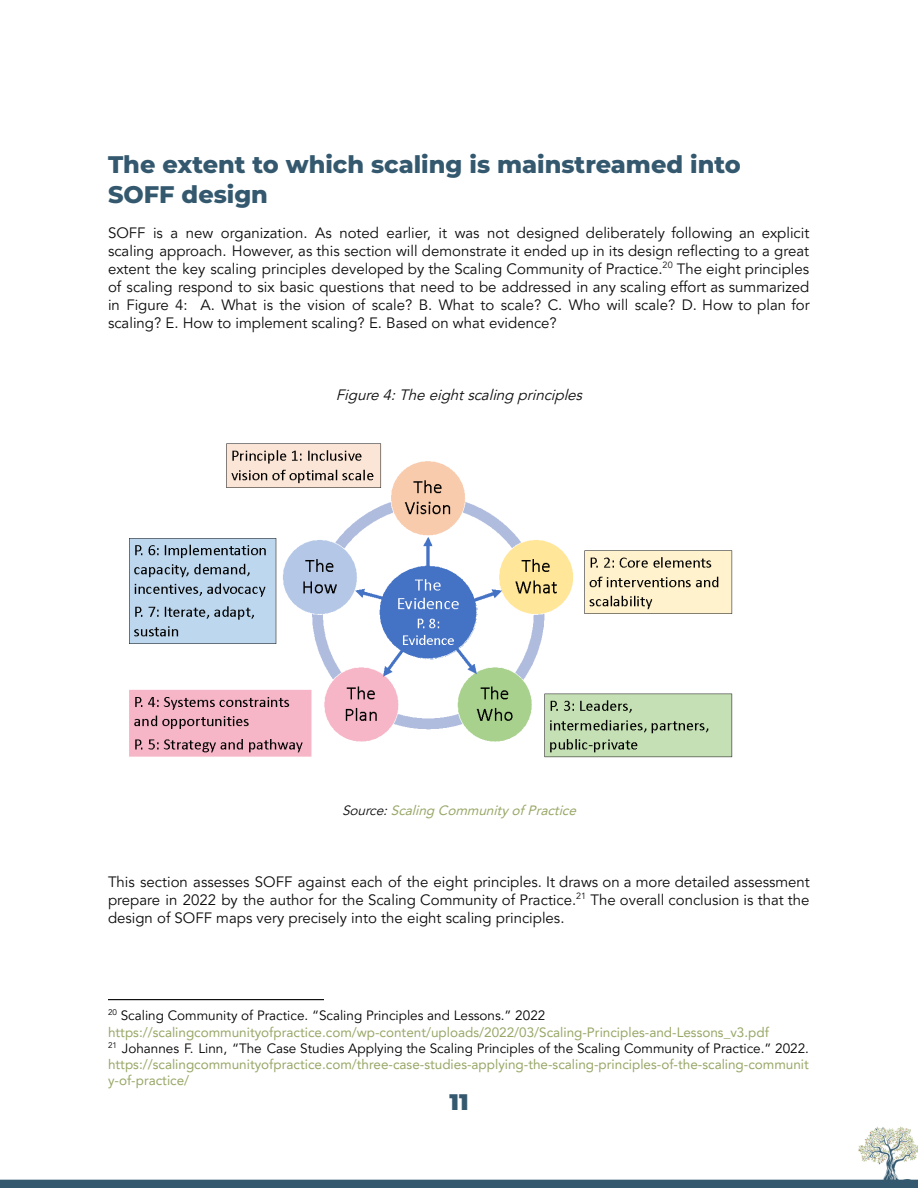
<style>
.page{position:relative;width:918px;height:1188px;background:#fff}
.page>*{position:absolute;margin:0;border:0;box-sizing:border-box;transform-origin:0 0}
.t1{font:800 24px/29.2px "Montserrat";color:#34596f}
.t2{font:900 22.5px "Montserrat";color:#34596f}
.t3{font:15px/18px "Avenir LT Pro";color:#0c0c0c;text-align:justify}
.t4{font:italic 15px "Avenir LT Pro";color:#0c0c0c}
.t5{font:13.5px/16.2px "Avenir LT Pro";color:#98a767;text-align:justify}
.t6{font:italic 13.5px "Avenir LT Pro";color:#98a767}
.s1{color:#0c0c0c}
.s2{color:#000}
</style>
<div class="page">
<hr style="left:108px;top:999px;width:216px;height:1px;background:#000">
<img style="left:129px;top:443px;width:604px;height:315px">
<img style="left:0;top:1126px;width:918px;height:62px">
<h1 class="t1" style="left:108px;top:150px;width:634px">The extent to which scaling is mainstreamed into<br>SOFF design</h1>
<p class="t3" style="left:108px;top:225px;width:703px">SOFF is a new organization. As noted earlier, it was not designed deliberately following an explicit scaling approach. However, as this section will demonstrate it ended up in its design reflecting to a great extent the key scaling principles developed by the Scaling Community of Practice.<sup>20</sup> The eight principles of scaling respond to six basic questions that need to be addressed in any scaling effort as summarized in Figure 4: A. What is the vision of scale? B. What to scale? C. Who will scale? D. How to plan for scaling? E. How to implement scaling? E. Based on what evidence?</p>
<p class="t4" style="left:336px;top:389px;width:251px">Figure 4: The eight scaling principles</p>
<p class="t6" style="left:342px;top:805px;width:239px"><span class="s1">Source:</span> Scaling Community of Practice</p>
<p class="t3" style="left:108px;top:874px;width:703px">This section assesses SOFF against each of the eight principles. It draws on a more detailed assessment prepare in 2022 by the author for the Scaling Community of Practice.<sup>21</sup> The overall conclusion is that the design of SOFF maps very precisely into the eight scaling principles.</p>
<p class="t5" style="left:108px;top:1009px;width:662px"><sup>20</sup> <span class="s2">Scaling Community of Practice. “Scaling Principles and Lessons.” 2022 </span>https://scalingcommunityofpractice.com/wp-content/uploads/2022/03/Scaling-Principles-and-Lessons_v3.pdf</p>
<p class="t5" style="left:108px;top:1041px;width:703px"><sup>21</sup> <span class="s2">Johannes F. Linn, “The Case Studies Applying the Scaling Principles of the Scaling Community of Practice.” 2022. </span>https://scalingcommunityofpractice.com/three-case-studies-applying-the-scaling-principles-of-the-scaling-communit y-of-practice/</p>
<h2 class="t2" style="left:450px;top:1089px;width:20px">11</h2>
</div>
